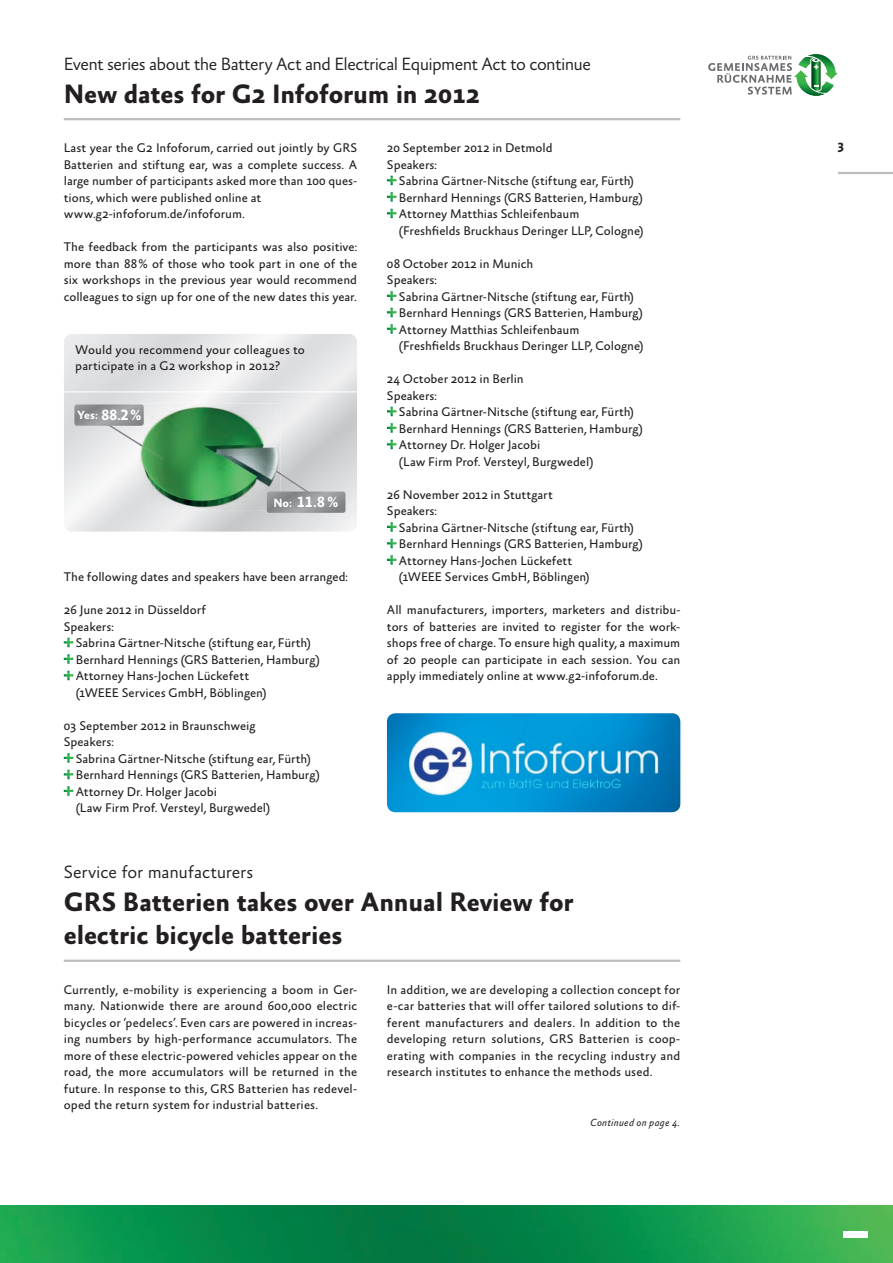
<style>
.page{position:relative;width:893px;height:1263px;background:#fff}
.page>*{position:absolute;margin:0;border:0;box-sizing:border-box;transform-origin:0 0}
.t1{font:700 27px/33px "Absara Sans OT";letter-spacing:-.005em;color:#231f20}
.t2{font:300 18px "Absara Sans OT";letter-spacing:-.03em;color:#231f20}
.t3{font:300 18px "Absara Sans OT";letter-spacing:-.01em;color:#231f20}
.t4{font:700 15px "Absara Sans OT";color:#fff}
.t5{font:700 13.5px "Absara Sans OT";color:#231f20}
.t6{font:12.75px/16.5px "Absara Sans OT";color:#231f20}
.t7{font:italic 10.5px "Absara Sans OT";letter-spacing:.015em;color:#231f20}
.s1{font-size:12px}
</style>
<div class="page">
<svg style="left:708px;top:54px;width:130px;height:42px"></svg>
<hr style="left:838px;top:172px;width:55px;height:2px;background:#bcbdc0">
<img style="left:0;top:1205px;width:893px;height:58px">
<div style="left:842px;top:1231px;width:25px;height:6px;background:#fff"></div>
<hr style="left:64px;top:118px;width:616px;height:2px;background:#bcbdc0">
<svg style="left:64px;top:638px;width:9px;height:9px"></svg>
<svg style="left:64px;top:654px;width:9px;height:10px"></svg>
<svg style="left:64px;top:671px;width:9px;height:9px"></svg>
<svg style="left:64px;top:753px;width:9px;height:10px"></svg>
<svg style="left:64px;top:770px;width:9px;height:9px"></svg>
<svg style="left:64px;top:786px;width:9px;height:10px"></svg>
<svg style="left:387px;top:176px;width:9px;height:9px"></svg>
<svg style="left:387px;top:192px;width:9px;height:10px"></svg>
<svg style="left:387px;top:209px;width:9px;height:9px"></svg>
<svg style="left:387px;top:291px;width:9px;height:10px"></svg>
<svg style="left:387px;top:308px;width:9px;height:9px"></svg>
<svg style="left:387px;top:324px;width:9px;height:10px"></svg>
<svg style="left:387px;top:407px;width:9px;height:9px"></svg>
<svg style="left:387px;top:423px;width:9px;height:10px"></svg>
<svg style="left:387px;top:440px;width:9px;height:9px"></svg>
<svg style="left:387px;top:522px;width:9px;height:10px"></svg>
<svg style="left:387px;top:539px;width:9px;height:9px"></svg>
<svg style="left:387px;top:555px;width:9px;height:10px"></svg>
<hr style="left:64px;top:960px;width:616px;height:2px;background:#bcbdc0">
<img style="left:387px;top:713px;width:293px;height:99px;border-radius:9px">
<svg style="left:106px;top:426px;width:33px;height:33px"></svg>
<svg style="left:281px;top:460px;width:36px;height:32px"></svg>
<img style="left:139px;top:404px;width:142px;height:106px">
<img style="left:139px;top:443px;width:24px;height:16px">
<img style="left:261px;top:460px;width:20px;height:15px">
<svg style="left:74px;top:404px;width:70px;height:22px;background:#96989b"></svg>
<svg style="left:267px;top:492px;width:78px;height:21px;background:#929497"></svg>
<h2 class="t2" style="left:64px;top:57px;width:529px">Event series about the Battery Act and Electrical Equipment Act to continue</h2>
<h1 class="t1" style="left:64px;top:80px;width:418px">New dates for G2 Infoforum in 2012</h1>
<p class="t6" style="left:64px;top:141px;width:295px">Last year the G2 Infoforum, carried out jointly by GRS Batterien and stiftung ear, was a complete success. A large number of participants asked more than 100 ques&shy;tions, which were published online at www.g2-infoforum.de/infoforum.</p>
<p class="t6" style="left:64px;top:240px;width:295px;text-align:justify">The feedback from the participants was also positive: more than 88 % of those who took part in one of the six workshops in the previous year would recommend colleagues to sign up for one of the new dates this year.</p>
<p class="t6" style="left:75px;top:344px;width:231px;line-height:15.3px">Would you recommend your colleagues to participate in a G2 workshop in 2012?</p>
<p class="t4" style="left:77px;top:409px;width:66px"><span class="s1">Yes:</span> 88.2 %</p>
<p class="t4" style="left:273px;top:496px;width:66px"><span class="s1">No:</span> 11.8 %</p>
<p class="t6" style="left:64px;top:570px;width:286px">The following dates and speakers have been arranged:</p>
<p class="t6" style="left:64px;top:603px;width:144px">26 June 2012 in Düsseldorf<br>Speakers:</p>
<p class="t6" style="left:76px;top:636px;width:246px">Sabrina Gärtner-Nitsche (stiftung ear, Fürth)<br>Bernhard Hennings (GRS Batterien, Hamburg)<br>Attorney Hans-Jochen Lückefett<br>(1WEEE Services GmbH, Böblingen)</p>
<p class="t6" style="left:64px;top:718px;width:194px">03 September 2012 in Braunschweig<br>Speakers:</p>
<p class="t6" style="left:76px;top:751px;width:246px">Sabrina Gärtner-Nitsche (stiftung ear, Fürth)<br>Bernhard Hennings (GRS Batterien, Hamburg)<br>Attorney Dr. Holger Jacobi<br>(Law Firm Prof. Versteyl, Burgwedel)</p>
<p class="t6" style="left:387px;top:141px;width:167px">20 September 2012 in Detmold<br>Speakers:</p>
<p class="t6" style="left:399px;top:174px;width:246px">Sabrina Gärtner-Nitsche (stiftung ear, Fürth)<br>Bernhard Hennings (GRS Batterien, Hamburg)<br>Attorney Matthias Schleifenbaum (Freshfields Bruckhaus Deringer LLP, Cologne)</p>
<p class="t6" style="left:387px;top:256px;width:148px">08 October 2012 in Munich<br>Speakers:</p>
<p class="t6" style="left:399px;top:289px;width:246px">Sabrina Gärtner-Nitsche (stiftung ear, Fürth)<br>Bernhard Hennings (GRS Batterien, Hamburg)<br>Attorney Matthias Schleifenbaum (Freshfields Bruckhaus Deringer LLP, Cologne)</p>
<p class="t6" style="left:387px;top:372px;width:138px">24 October 2012 in Berlin<br>Speakers:</p>
<p class="t6" style="left:399px;top:405px;width:246px">Sabrina Gärtner-Nitsche (stiftung ear, Fürth)<br>Bernhard Hennings (GRS Batterien, Hamburg)<br>Attorney Dr. Holger Jacobi<br>(Law Firm Prof. Versteyl, Burgwedel)</p>
<p class="t6" style="left:387px;top:487px;width:167px">26 November 2012 in Stuttgart<br>Speakers:</p>
<p class="t6" style="left:399px;top:520px;width:246px">Sabrina Gärtner-Nitsche (stiftung ear, Fürth)<br>Bernhard Hennings (GRS Batterien, Hamburg)<br>Attorney Hans-Jochen Lückefett<br>(1WEEE Services GmbH, Böblingen)</p>
<p class="t6" style="left:387px;top:603px;width:295px;text-align:justify">All manufacturers, importers, marketers and distribu&shy;tors of batteries are invited to register for the work&shy;shops free of charge. To ensure high quality, a maximum of 20 people can participate in each session. You can apply immediately online at www.g2-infoforum.de.</p>
<h2 class="t3" style="left:64px;top:865px;width:191px">Service for manufacturers</h2>
<h1 class="t1" style="left:64px;top:888px;width:512px">GRS Batterien takes over Annual Review for electric bicycle batteries</h1>
<p class="t6" style="left:64px;top:982px;width:295px;text-align:justify">Currently, e-mobility is experiencing a boom in Ger&shy;many. Nationwide there are around 600,000 electric bicycles or ‘pedelecs’. Even cars are powered in increas&shy;ing numbers by high-performance accumulators. The more of these electric-powered vehicles appear on the road, the more accumulators will be returned in the future. In response to this, GRS Batterien has redevel&shy;oped the return system for industrial batteries.</p>
<p class="t6" style="left:387px;top:982px;width:295px;text-align:justify">In addition, we are developing a collection concept for e-car batteries that will offer tailored solutions to dif&shy;ferent manufacturers and dealers. In addition to the developing return solutions, GRS Batterien is coop&shy;erating with companies in the recycling industry and research institutes to enhance the methods used.</p>
<p class="t7" style="left:590px;top:1118px;width:92px">Continued on page 4.</p>
<p class="t5" style="left:837px;top:142px;width:9px">3</p>
</div>
